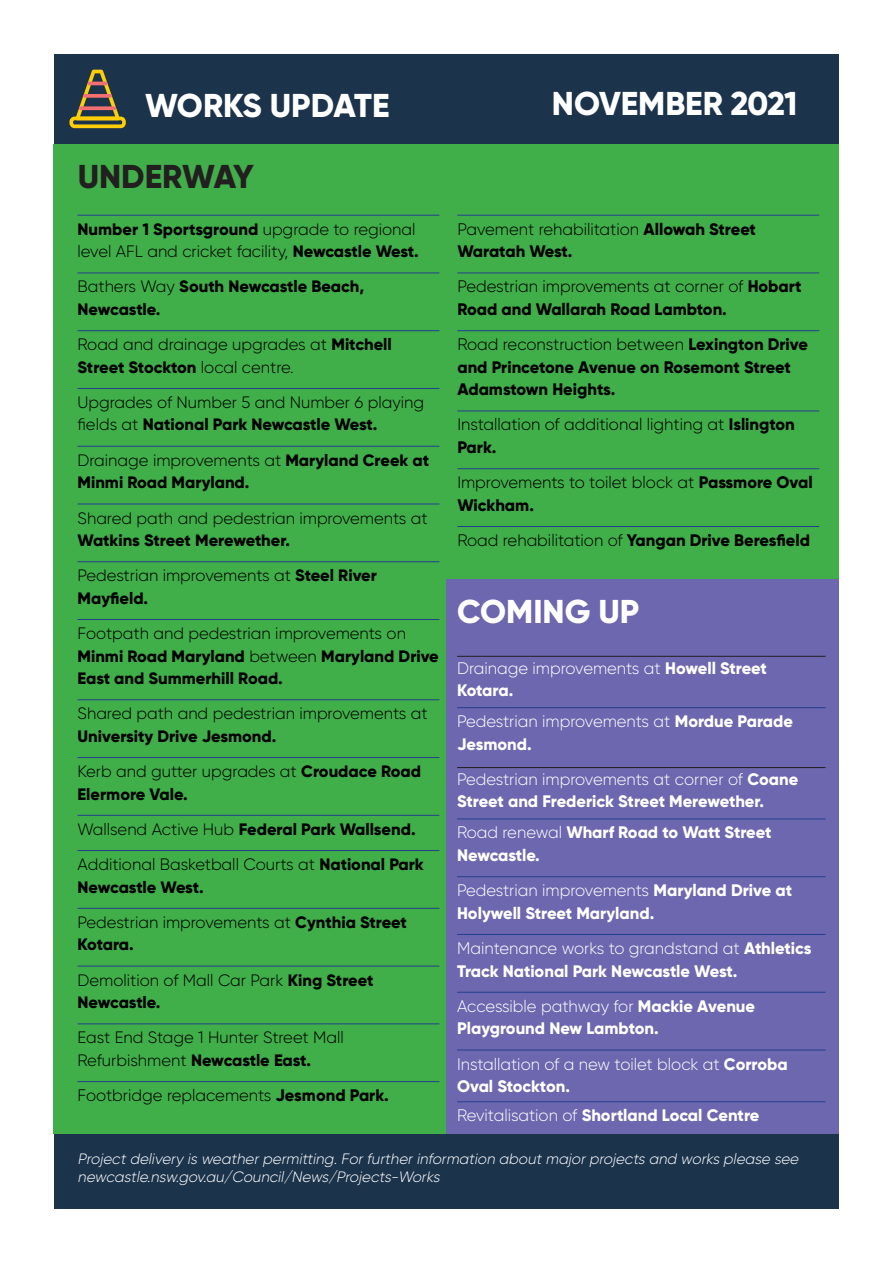
<style>
.page{position:relative;width:893px;height:1263px;background:#fff}
.page>*{position:absolute;margin:0;border:0;box-sizing:border-box;transform-origin:0 0}
.Sub_heading{font:800 33px "Gilroy";color:#fff}
.Sub_heading-2{font:800 33px "Gilroy";color:#231f20}
.Body_Left{font:800 16.65px/22.5px "Gilroy";color:#fff}
.Body_Left-2{font:800 16.65px/22.5px "Gilroy";color:#000}
.Body_Left-3{font:300 16.65px/22.5px "Gilroy";color:#fff}
.Body_Left-4{font:300 16.65px/22.5px "Gilroy";color:#000}
.Body_Left-5{font:800 16.65px/22.5px "Gilroy";letter-spacing:-.02em;color:#000}
.Body_Left-6{font:300 16.5px/22.5px "Gilroy";color:#000}
.Body_Left-7{font:800 16.5px/22.5px "Gilroy";color:#000}
.t1{font:italic 300 15px "Gilroy";color:#fff}
.s1{font-weight:800}
.s2{font-weight:300}
</style>
<div class="page">
<div style="left:54px;top:1134px;width:785px;height:75px;background:#1c334c"></div>
<div style="left:54px;top:54px;width:785px;height:91px;background:#1c334c"></div>
<div style="left:54px;top:145px;width:785px;height:989px;background:#40ae49"></div>
<svg style="left:69px;top:70px;width:57px;height:58px"></svg>
<hr style="left:78px;top:215px;width:361px;height:1px;background:#253f8e">
<hr style="left:78px;top:273px;width:361px;height:1px;background:#253f8e">
<hr style="left:78px;top:330px;width:361px;height:1px;background:#253f8e">
<hr style="left:78px;top:388px;width:361px;height:1px;background:#253f8e">
<hr style="left:78px;top:446px;width:361px;height:1px;background:#253f8e">
<hr style="left:78px;top:504px;width:361px;height:1px;background:#253f8e">
<hr style="left:78px;top:561px;width:361px;height:1px;background:#253f8e">
<hr style="left:78px;top:619px;width:361px;height:1px;background:#253f8e">
<hr style="left:78px;top:699px;width:361px;height:1px;background:#253f8e">
<hr style="left:78px;top:757px;width:361px;height:1px;background:#253f8e">
<hr style="left:78px;top:815px;width:361px;height:1px;background:#253f8e">
<hr style="left:78px;top:850px;width:361px;height:1px;background:#253f8e">
<hr style="left:78px;top:908px;width:361px;height:1px;background:#253f8e">
<hr style="left:78px;top:966px;width:361px;height:1px;background:#253f8e">
<hr style="left:78px;top:1023px;width:361px;height:1px;background:#253f8e">
<hr style="left:78px;top:1081px;width:361px;height:1px;background:#253f8e">
<hr style="left:457px;top:215px;width:362px;height:1px;background:#253f8e">
<hr style="left:457px;top:273px;width:362px;height:1px;background:#253f8e">
<hr style="left:457px;top:330px;width:362px;height:1px;background:#253f8e">
<hr style="left:457px;top:411px;width:362px;height:1px;background:#253f8e">
<hr style="left:457px;top:468px;width:362px;height:1px;background:#253f8e">
<hr style="left:457px;top:526px;width:362px;height:1px;background:#253f8e">
<div style="left:446px;top:579px;width:393px;height:555px;background:#6c67ae"></div>
<hr style="left:457px;top:656px;width:369px;height:1px;background:#231f20">
<hr style="left:457px;top:707px;width:369px;height:1px;background:#253f8e">
<hr style="left:457px;top:767px;width:369px;height:1px;background:#231f20">
<hr style="left:457px;top:818px;width:369px;height:1px;background:#253f8e">
<hr style="left:457px;top:876px;width:369px;height:1px;background:#253f8e">
<hr style="left:457px;top:934px;width:369px;height:1px;background:#253f8e">
<hr style="left:457px;top:992px;width:369px;height:1px;background:#253f8e">
<hr style="left:457px;top:1050px;width:369px;height:1px;background:#253f8e">
<hr style="left:457px;top:1101px;width:369px;height:1px;background:#253f8e">
<p class="Sub_heading" style="left:145px;top:84px;width:246px">WORKS UPDATE</p>
<p class="Sub_heading" style="left:552px;top:83px;width:247px">NOVEMBER 2021</p>
<p class="Sub_heading-2" style="left:78px;top:156px;width:178px">UNDERWAY</p>
<p class="Body_Left-6" style="left:78px;top:217px;width:343px"><span class="s1">Number 1 Sportsground</span> upgrade to regional level AFL and cricket facility, <span class="s1">Newcastle West.</span></p>
<p class="Body_Left-7" style="left:78px;top:275px;width:288px"><span class="s2">Bathers Way</span> South Newcastle Beach,<br>Newcastle.</p>
<p class="Body_Left-6" style="left:78px;top:333px;width:316px">Road and drainage upgrades at <span class="s1">Mitchell<br>Street Stockton</span> local centre.</p>
<p class="Body_Left-6" style="left:78px;top:391px;width:348px">Upgrades of Number 5 and Number 6 playing fields at <span class="s1">National Park Newcastle West.</span></p>
<p class="Body_Left-7" style="left:78px;top:449px;width:353px"><span class="s2">Drainage improvements at</span> Maryland Creek at<br>Minmi Road Maryland.</p>
<p class="Body_Left-6" style="left:78px;top:506px;width:352px">Shared path and pedestrian improvements at<br><span class="s1">Watkins Street Merewether.</span></p>
<p class="Body_Left-6" style="left:78px;top:564px;width:301px">Pedestrian improvements at <span class="s1">Steel River<br>Mayfield.</span></p>
<p class="Body_Left-7" style="left:78px;top:622px;width:363px"><span class="s2">Footpath and pedestrian improvements on<br></span>Minmi Road Maryland <span class="s2">between</span> Maryland Drive<br>East and Summerhill Road.</p>
<p class="Body_Left-6" style="left:78px;top:702px;width:352px">Shared path and pedestrian improvements at<br><span class="s1">University Drive Jesmond.</span></p>
<p class="Body_Left-7" style="left:78px;top:760px;width:345px"><span class="s2">Kerb and gutter upgrades at</span> Croudace Road<br>Elermore Vale.</p>
<p class="Body_Left-7" style="left:78px;top:818px;width:340px"><span class="s2">Wallsend Active Hub</span> Federal Park Wallsend.</p>
<p class="Body_Left-6" style="left:78px;top:853px;width:348px">Additional Basketball Courts at <span class="s1">National Park<br>Newcastle West.</span></p>
<p class="Body_Left-6" style="left:78px;top:911px;width:331px">Pedestrian improvements at <span class="s1">Cynthia Street<br>Kotara.</span></p>
<p class="Body_Left-6" style="left:78px;top:968px;width:297px">Demolition of Mall Car Park <span class="s1">King Street<br>Newcastle.</span></p>
<p class="Body_Left-6" style="left:78px;top:1026px;width:268px">East End Stage 1 Hunter Street Mall<br>Refurbishment <span class="s1">Newcastle East.</span></p>
<p class="Body_Left-4" style="left:78px;top:1084px;width:313px">Footbridge replacements <span class="s1">Jesmond Park.</span></p>
<p class="Body_Left-5" style="left:457px;top:217px;width:300px"><span class="s2">Pavement rehabilitation</span> Allowah Street<br>Waratah West.</p>
<p class="Body_Left-2" style="left:457px;top:275px;width:346px"><span class="s2">Pedestrian improvements at corner of</span> Hobart<br>Road and Wallarah Road Lambton.</p>
<p class="Body_Left-2" style="left:457px;top:333px;width:352px"><span class="s2">Road reconstruction between</span> Lexington Drive and Princetone Avenue on Rosemont Street<br>Adamstown Heights.</p>
<p class="Body_Left-4" style="left:457px;top:413px;width:339px">Installation of additional lighting at <span class="s1">Islington<br>Park.</span></p>
<p class="Body_Left-4" style="left:457px;top:471px;width:357px">Improvements to toilet block at <span class="s1">Passmore Oval<br>Wickham.</span></p>
<p class="Body_Left-2" style="left:457px;top:529px;width:354px"><span class="s2">Road rehabilitation of</span> Yangan Drive Beresfield</p>
<p class="Sub_heading" style="left:457px;top:591px;width:184px">COMING UP</p>
<p class="Body_Left-3" style="left:457px;top:656px;width:311px">Drainage improvements at <span class="s1">Howell Street<br>Kotara.</span></p>
<p class="Body_Left-3" style="left:457px;top:710px;width:337px">Pedestrian improvements at <span class="s1">Mordue Parade<br>Jesmond.</span></p>
<p class="Body_Left" style="left:457px;top:768px;width:343px"><span class="s2">Pedestrian improvements at corner of</span> Coane<br>Street and Frederick Street Merewether.</p>
<p class="Body_Left" style="left:457px;top:821px;width:316px"><span class="s2">Road renewal</span> Wharf Road to Watt Street<br>Newcastle.</p>
<p class="Body_Left" style="left:457px;top:879px;width:336px"><span class="s2">Pedestrian improvements</span> Maryland Drive at<br>Holywell Street Maryland.</p>
<p class="Body_Left" style="left:457px;top:937px;width:356px"><span class="s2">Maintenance works to grandstand at</span> Athletics<br>Track National Park Newcastle West.</p>
<p class="Body_Left" style="left:457px;top:994px;width:300px"><span class="s2">Accessible pathway for</span> Mackie Avenue<br>Playground New Lambton.</p>
<p class="Body_Left-3" style="left:457px;top:1052px;width:332px">Installation of a new toilet block at <span class="s1">Corroba<br>Oval Stockton.</span></p>
<p class="Body_Left" style="left:457px;top:1104px;width:304px"><span class="s2">Revitalisation of</span> Shortland Local Centre</p>
<p class="t1" style="left:78px;top:1150px;width:725px">Projectdelivery is weatherpermitting.Forfurtherinformation aboutmajorprojects and works please see</p>
<p class="t1" style="left:78px;top:1168px;width:367px">newcastle.nsw.gov.au/Council/News/Projects-Works</p>
</div>
